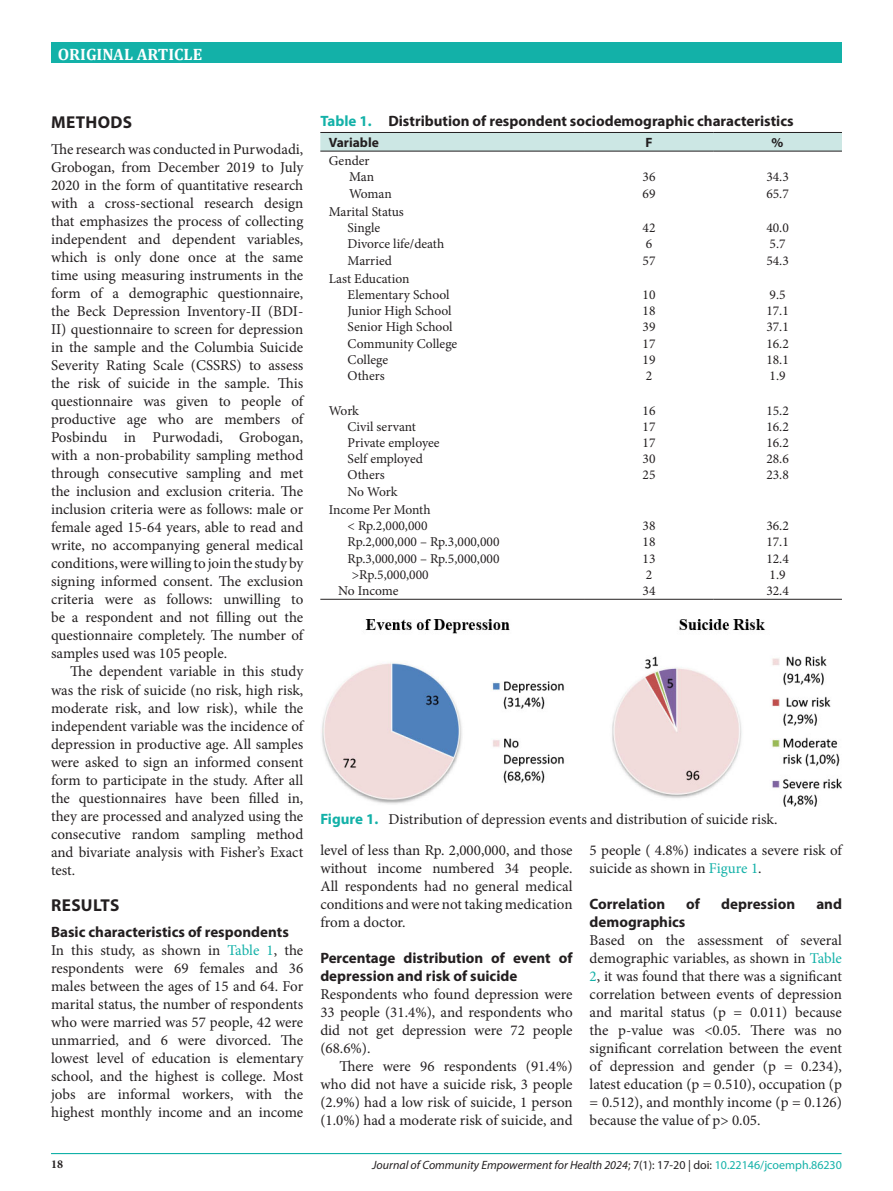
<style>
.page{position:relative;width:893px;height:1191px;background:#fff}
.page>*{position:absolute;margin:0;border:0;box-sizing:border-box;transform-origin:0 0}
.Judul{font:700 17.25px "Myriad Pro";letter-spacing:.02em;color:#231f20}
.t1{font:700 16.5px "Cambria";color:#fff}
.Judul_Gambar{font:15px/18px "Minion Pro";color:#231f20;text-align:justify}
.sub_judul_ISM{font:700 15px/18px "Myriad Pro";color:#231f20}
.judul_tabel{font:700 15px "Myriad Pro";color:#231f20}
.t2{font:13.5px "Minion Pro";color:#231f20}
.t3{font:700 13.5px "Myriad Pro";color:#231f20}
.t4{font:italic 12px "Myriad Pro";color:#231f20}
.t5{font:700 12px "Minion Pro";color:#231f20}
.s1{color:#13b1a8}
.s2{font-family:"Myriad Pro";font-weight:700;color:#13b1a8}
.s3{font-style:normal}
.s4{font-style:normal;color:#13b1a8}
</style>
<div class="page">
<div style="left:51px;top:43px;width:790px;height:20px;background:#13b1a8"></div>
<hr style="left:51px;top:1153px;width:790px;height:1px;background:#13b1a8">
<div style="left:320px;top:133px;width:522px;height:18px;background:#cce7e4"></div>
<hr style="left:320px;top:132px;width:265px;height:1px;background:#231f20">
<hr style="left:585px;top:132px;width:128px;height:1px;background:#231f20">
<hr style="left:713px;top:132px;width:129px;height:1px;background:#231f20">
<hr style="left:320px;top:151px;width:265px;height:1px;background:#231f20">
<hr style="left:585px;top:151px;width:128px;height:1px;background:#231f20">
<hr style="left:713px;top:151px;width:129px;height:1px;background:#231f20">
<hr style="left:320px;top:599px;width:265px;height:1px;background:#231f20">
<hr style="left:585px;top:599px;width:128px;height:1px;background:#231f20">
<hr style="left:713px;top:599px;width:129px;height:1px;background:#231f20">
<img style="left:321px;top:619px;width:521px;height:187px">
<p class="t1" style="left:58px;top:43px;width:146px">ORIGINAL ARTICLE</p>
<p class="Judul" style="left:51px;top:111px;width:82px">METHODS</p>
<p class="Judul_Gambar" style="left:51px;top:141px;width:254px">The research was conducted in Purwodadi, Grobogan, from December 2019 to July 2020 in the form of quantitative research with a cross-sectional research design that emphasizes the process of collecting independent and dependent variables, which is only done once at the same time using measuring instruments in the form of a demographic questionnaire, the Beck Depression Inventory-II (BDI-II) questionnaire to screen for depression in the sample and the Columbia Suicide Severity Rating Scale (CSSRS) to assess the risk of suicide in the sample. This questionnaire was given to people of productive age who are members of Posbindu in Purwodadi, Grobogan, with a non-probability sampling method through consecutive sampling and met the inclusion and exclusion criteria. The inclusion criteria were as follows: male or female aged 15-64 years, able to read and write, no accompanying general medical conditions, were willing to join the study by signing informed consent. The exclusion criteria were as follows: unwilling to be a respondent and not filling out the questionnaire completely. The number of samples used was 105 people.</p>
<p class="Judul_Gambar" style="left:51px;top:663px;width:254px;text-indent:19px">The dependent variable in this study was the risk of suicide (no risk, high risk, moderate risk, and low risk), while the independent variable was the incidence of depression in productive age. All samples were asked to sign an informed consent form to participate in the study. After all the questionnaires have been filled in, they are processed and analyzed using the consecutive random sampling method and bivariate analysis with Fisher’s Exact test.</p>
<p class="Judul" style="left:51px;top:893px;width:70px">RESULTS</p>
<p class="sub_judul_ISM" style="left:51px;top:922px;width:239px">Basic characteristics of respondents</p>
<p class="Judul_Gambar" style="left:51px;top:941px;width:254px">In this study, as shown in <span class="s1">Table 1</span>, the respondents were 69 females and 36 males between the ages of 15 and 64. For marital status, the number of respondents who were married was 57 people, 42 were unmarried, and 6 were divorced. The lowest level of education is elementary school, and the highest is college. Most jobs are informal workers, with the highest monthly income and an income</p>
<p class="judul_tabel" style="left:320px;top:111px;width:475px"><span class="s1">Table 1.</span> Distribution of respondent sociodemographic characteristics</p>
<p class="t3" style="left:329px;top:133px;width:52px">Variable</p>
<p class="t3" style="left:645px;top:133px;width:9px">F</p>
<p class="t3" style="left:772px;top:133px;width:13px">%</p>
<p class="t2" style="left:329px;top:152px;width:42px">Gender</p>
<p class="t2" style="left:349px;top:168px;width:26px">Man</p>
<p class="t2" style="left:349px;top:184px;width:44px">Woman</p>
<p class="t2" style="left:643px;top:168px;width:14px">36</p>
<p class="t2" style="left:643px;top:184px;width:14px">69</p>
<p class="t2" style="left:766px;top:168px;width:24px">34.3</p>
<p class="t2" style="left:766px;top:184px;width:24px">65.7</p>
<p class="t2" style="left:329px;top:202px;width:76px">Marital Status</p>
<p class="t2" style="left:348px;top:219px;width:34px">Single</p>
<p class="t2" style="left:348px;top:235px;width:98px">Divorce life/death</p>
<p class="t2" style="left:348px;top:251px;width:46px">Married</p>
<p class="t2" style="left:329px;top:269px;width:82px">Last Education</p>
<p class="t2" style="left:348px;top:286px;width:104px">Elementary School</p>
<p class="t2" style="left:348px;top:302px;width:105px">Junior High School</p>
<p class="t2" style="left:348px;top:318px;width:107px">Senior High School</p>
<p class="t2" style="left:348px;top:334px;width:111px">Community College</p>
<p class="t2" style="left:348px;top:350px;width:42px">College</p>
<p class="t2" style="left:348px;top:367px;width:39px">Others</p>
<p class="t2" style="left:329px;top:401px;width:32px">Work</p>
<p class="t2" style="left:348px;top:417px;width:70px">Civil servant</p>
<p class="t2" style="left:348px;top:434px;width:94px">Private employee</p>
<p class="t2" style="left:348px;top:450px;width:77px">Self employed</p>
<p class="t2" style="left:348px;top:466px;width:39px">Others</p>
<p class="t2" style="left:348px;top:482px;width:51px">No Work</p>
<p class="t2" style="left:329px;top:500px;width:103px">Income Per Month</p>
<p class="t2" style="left:348px;top:517px;width:81px">&lt; Rp.2,000,000</p>
<p class="t2" style="left:348px;top:533px;width:153px">Rp.2,000,000 – Rp.3,000,000</p>
<p class="t2" style="left:348px;top:549px;width:153px">Rp.3,000,000 – Rp.5,000,000</p>
<p class="t2" style="left:352px;top:565px;width:78px">&gt;Rp.5,000,000</p>
<p class="t2" style="left:338px;top:581px;width:62px">No Income</p>
<p class="t2" style="left:643px;top:219px;width:14px">42</p>
<p class="t2" style="left:646px;top:235px;width:8px">6</p>
<p class="t2" style="left:643px;top:251px;width:14px">57</p>
<p class="t2" style="left:643px;top:286px;width:14px">10</p>
<p class="t2" style="left:643px;top:302px;width:14px">18</p>
<p class="t2" style="left:643px;top:318px;width:14px">39</p>
<p class="t2" style="left:643px;top:334px;width:14px">17</p>
<p class="t2" style="left:643px;top:350px;width:14px">19</p>
<p class="t2" style="left:646px;top:367px;width:8px">2</p>
<p class="t2" style="left:643px;top:401px;width:14px">16</p>
<p class="t2" style="left:643px;top:417px;width:14px">17</p>
<p class="t2" style="left:643px;top:434px;width:14px">17</p>
<p class="t2" style="left:643px;top:450px;width:14px">30</p>
<p class="t2" style="left:643px;top:466px;width:14px">25</p>
<p class="t2" style="left:643px;top:517px;width:14px">38</p>
<p class="t2" style="left:643px;top:533px;width:14px">18</p>
<p class="t2" style="left:643px;top:549px;width:14px">13</p>
<p class="t2" style="left:646px;top:565px;width:8px">2</p>
<p class="t2" style="left:643px;top:581px;width:14px">34</p>
<p class="t2" style="left:766px;top:219px;width:24px">40.0</p>
<p class="t2" style="left:770px;top:235px;width:18px">5.7</p>
<p class="t2" style="left:766px;top:251px;width:24px">54.3</p>
<p class="t2" style="left:770px;top:286px;width:18px">9.5</p>
<p class="t2" style="left:766px;top:302px;width:24px">17.1</p>
<p class="t2" style="left:766px;top:318px;width:24px">37.1</p>
<p class="t2" style="left:766px;top:334px;width:24px">16.2</p>
<p class="t2" style="left:766px;top:350px;width:24px">18.1</p>
<p class="t2" style="left:770px;top:367px;width:18px">1.9</p>
<p class="t2" style="left:766px;top:401px;width:24px">15.2</p>
<p class="t2" style="left:766px;top:417px;width:24px">16.2</p>
<p class="t2" style="left:766px;top:434px;width:24px">16.2</p>
<p class="t2" style="left:766px;top:450px;width:24px">28.6</p>
<p class="t2" style="left:766px;top:466px;width:24px">23.8</p>
<p class="t2" style="left:766px;top:517px;width:24px">36.2</p>
<p class="t2" style="left:766px;top:533px;width:24px">17.1</p>
<p class="t2" style="left:766px;top:549px;width:24px">12.4</p>
<p class="t2" style="left:770px;top:565px;width:18px">1.9</p>
<p class="t2" style="left:766px;top:581px;width:24px">32.4</p>
<p class="Judul_Gambar" style="left:320px;top:810px;width:459px"><span class="s2">Figure 1.</span> Distribution of depression events and distribution of suicide risk.</p>
<p class="Judul_Gambar" style="left:320px;top:841px;width:254px">level of less than Rp. 2,000,000, and those without income numbered 34 people.<br>All respondents had no general medical conditions and were not taking medication from a doctor.</p>
<p class="sub_judul_ISM" style="left:320px;top:948px;width:254px">Percentage distribution of event of depression and risk of suicide</p>
<p class="Judul_Gambar" style="left:320px;top:985px;width:254px">Respondents who found depression were 33 people (31.4%), and respondents who did not get depression were 72 people (68.6%).</p>
<p class="Judul_Gambar" style="left:320px;top:1057px;width:254px;text-indent:19px">There were 96 respondents (91.4%) who did not have a suicide risk, 3 people (2.9%) had a low risk of suicide, 1 person (1.0%) had a moderate risk of suicide, and</p>
<p class="Judul_Gambar" style="left:590px;top:841px;width:254px">5 people ( 4.8%) indicates a severe risk of suicide as shown in <span class="s1">Figure 1</span>.</p>
<p class="sub_judul_ISM" style="left:590px;top:894px;width:77px">Correlation</p>
<p class="sub_judul_ISM" style="left:686px;top:894px;width:15px">of</p>
<p class="sub_judul_ISM" style="left:721px;top:894px;width:75px">depression</p>
<p class="sub_judul_ISM" style="left:816px;top:894px;width:27px">and</p>
<p class="sub_judul_ISM" style="left:590px;top:912px;width:97px">demographics</p>
<p class="Judul_Gambar" style="left:590px;top:931px;width:254px">Based on the assessment of several demographic variables, as shown in <span class="s1">Table 2</span>, it was found that there was a significant correlation between events of depression and marital status (p = 0.011) because the p-value was &lt;0.05. There was no significant correlation between the event of depression and gender (p = 0.234), latest education (p = 0.510), occupation (p = 0.512), and monthly income (p = 0.126) because the value of p&gt; 0.05.</p>
<p class="t5" style="left:51px;top:1156px;width:13px">18</p>
<p class="t4" style="left:372px;top:1157px;width:471px">Journal of Community Empowerment for Health 2024<span class="s3">; 7(1): 17-20 | doi:</span> <span class="s4">10.22146/jcoemph.86230</span></p>
</div>
